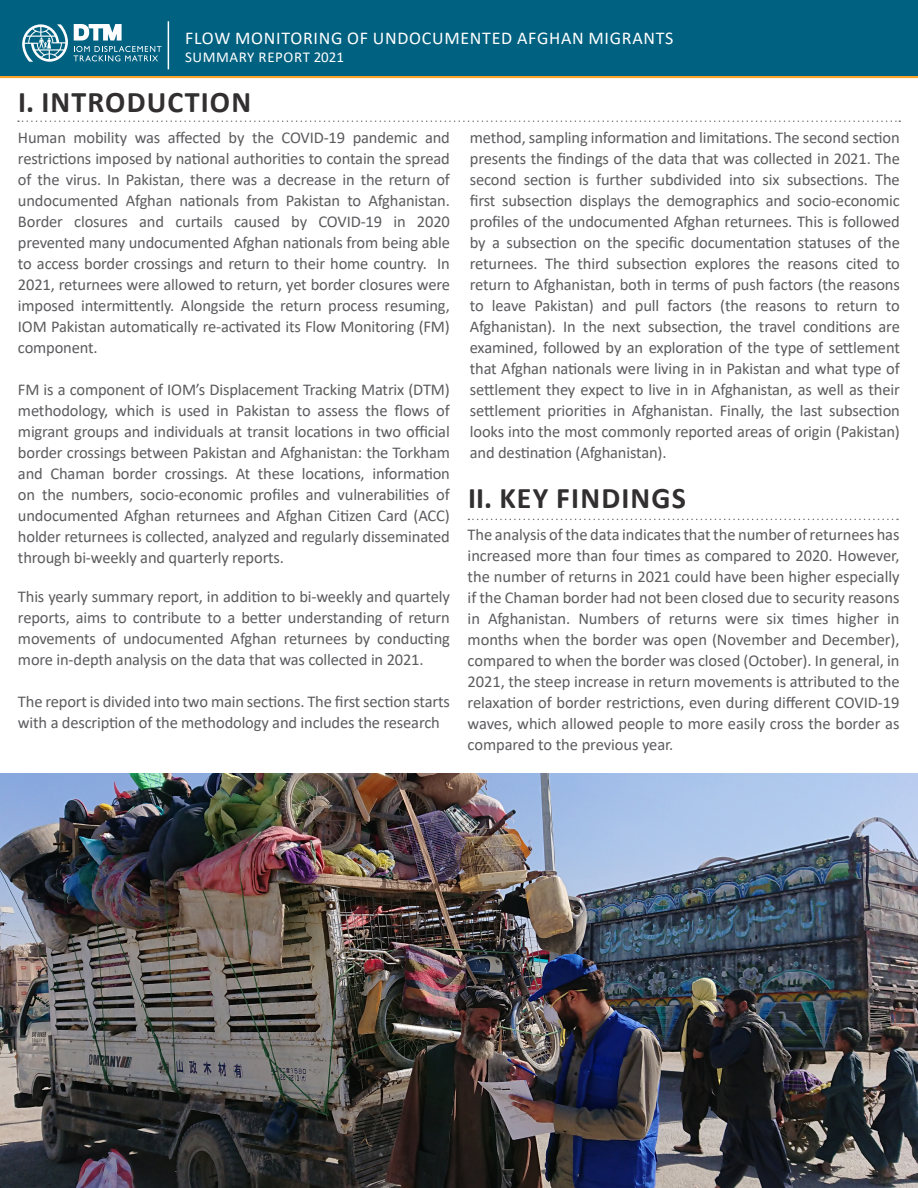
<style>
.page{position:relative;width:918px;height:1188px;background:#fff}
.page>*{position:absolute;margin:0;border:0;box-sizing:border-box;transform-origin:0 0}
.t1{font:700 30px "Calibri";letter-spacing:.04em;color:#312f30}
.t2{font:18px "Calibri";letter-spacing:.04em;color:#fff}
.t3{font:16.5px/21px "Calibri";letter-spacing:-.01em;color:#5c5c5f;text-align:justify}
.t4{font:15px "Calibri";letter-spacing:.04em;color:#fff}
</style>
<div class="page">
<div style="left:0;top:72px;width:918px;height:6px;background:#ffa42a"></div>
<svg style="left:18px;top:120px;width:882px;height:2px"></svg>
<svg style="left:468px;top:519px;width:430px;height:1px"></svg>
<div style="left:0;top:0;width:918px;height:76px;background:#006181"></div>
<hr style="left:168px;top:21px;width:1px;height:48px;background:#fff">
<svg style="left:22px;top:24px;width:46px;height:38px"></svg>
<svg style="left:74px;top:24px;width:88px;height:37px"></svg>
<img style="left:0;top:773px;width:918px;height:415px">
<p class="t2" style="left:185px;top:25px;width:490px">FLOW MONITORING OF UNDOCUMENTED AFGHAN MIGRANTS</p>
<p class="t4" style="left:185px;top:46px;width:161px">SUMMARY REPORT 2021</p>
<p class="t1" style="left:18px;top:80px;width:235px">I. INTRODUCTION</p>
<p class="t3" style="left:18px;top:126px;width:433px">Human mobility was affected by the COVID-19 pandemic and restrictions imposed by national authorities to contain the spread of the virus. In Pakistan, there was a decrease in the return of undocumented Afghan nationals from Pakistan to Afghanistan.<br>Border closures and curtails caused by COVID-19 in 2020 prevented many undocumented Afghan nationals from being able to access border crossings and return to their home country. In 2021, returnees were allowed to return, yet border closures were imposed intermittently. Alongside the return process resuming, IOM Pakistan automatically re-activated its Flow Monitoring (FM) component.</p>
<p class="t3" style="left:18px;top:378px;width:433px">FM is a component of IOM’s Displacement Tracking Matrix (DTM) methodology, which is used in Pakistan to assess the flows of migrant groups and individuals at transit locations in two official border crossings between Pakistan and Afghanistan: the Torkham and Chaman border crossings. At these locations, information on the numbers, socio-economic profiles and vulnerabilities of undocumented Afghan returnees and Afghan Citizen Card (ACC) holder returnees is collected, analyzed and regularly disseminated through bi-weekly and quarterly reports.</p>
<p class="t3" style="left:18px;top:585px;width:433px">This yearly summary report, in addition to bi-weekly and quartely reports, aims to contribute to a better understanding of return movements of undocumented Afghan returnees by conducting more in-depth analysis on the data that was collected in 2021.</p>
<p class="t3" style="left:18px;top:690px;width:433px">The report is divided into two main sections. The first section starts with a description of the methodology and includes the research</p>
<p class="t3" style="left:470px;top:126px;width:432px">method, sampling information and limitations. The second section presents the findings of the data that was collected in 2021. The second section is further subdivided into six subsections. The first subsection displays the demographics and socio-economic profiles of the undocumented Afghan returnees. This is followed by a subsection on the specific documentation statuses of the returnees. The third subsection explores the reasons cited to return to Afghanistan, both in terms of push factors (the reasons to leave Pakistan) and pull factors (the reasons to return to Afghanistan). In the next subsection, the travel conditions are examined, followed by an exploration of the type of settlement that Afghan nationals were living in in Pakistan and what type of settlement they expect to live in in Afghanistan, as well as their settlement priorities in Afghanistan. Finally, the last subsection looks into the most commonly reported areas of origin (Pakistan) and destination (Afghanistan).</p>
<p class="t1" style="left:468px;top:476px;width:220px">II. KEY FINDINGS</p>
<p class="t3" style="left:468px;top:524px;width:433px">The analysis of the data indicates that the number of returnees has increased more than four times as compared to 2020. However, the number of returns in 2021 could have been higher especially if the Chaman border had not been closed due to security reasons in Afghanistan. Numbers of returns were six times higher in months when the border was open (November and December), compared to when the border was closed (October). In general, in 2021, the steep increase in return movements is attributed to the relaxation of border restrictions, even during different COVID-19 waves, which allowed people to more easily cross the border as compared to the previous year.</p>
</div>
